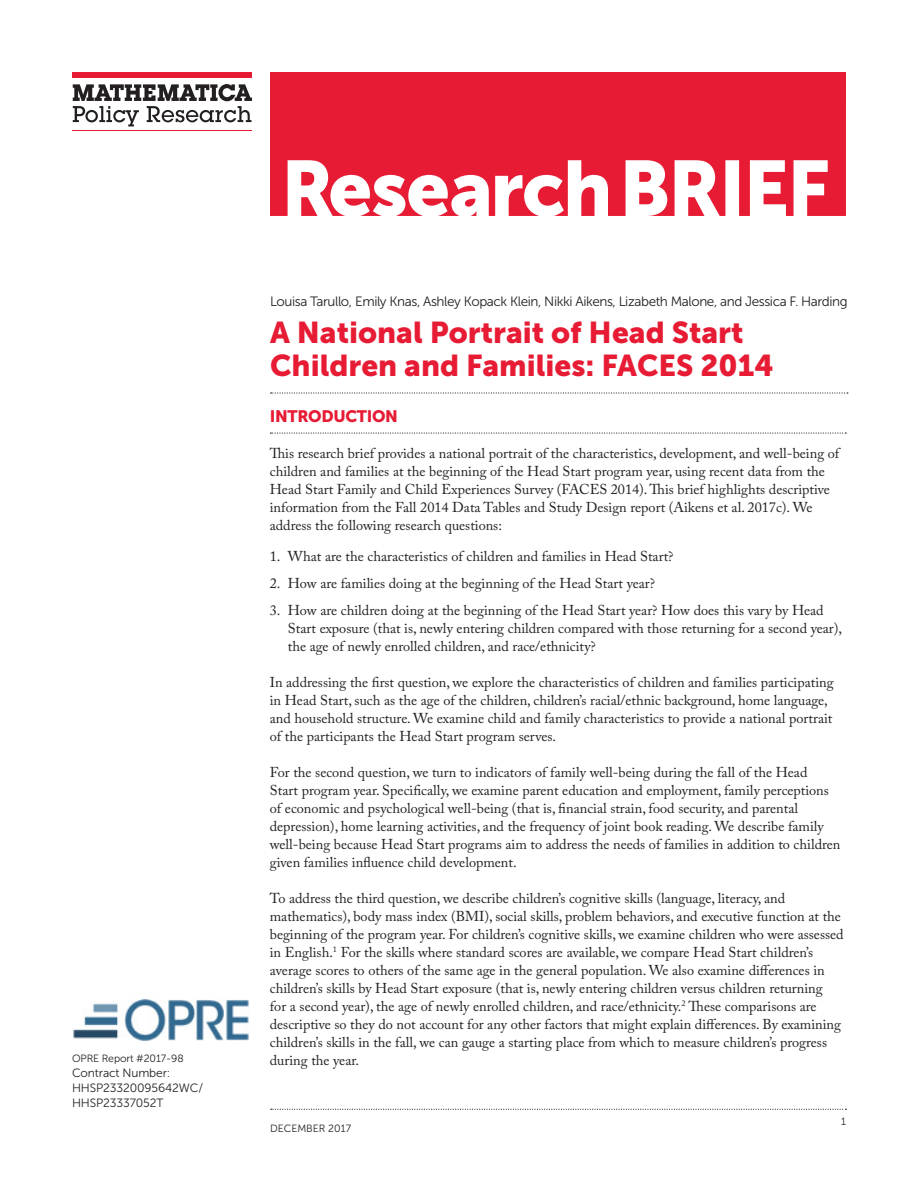
<style>
.page{position:relative;width:918px;height:1188px;background:#fff}
.page>*{position:absolute;margin:0;border:0;box-sizing:border-box;transform-origin:0 0}
.t1{font:30px/33px "Museo Sans 900";color:#e71c34}
.t2{font:16.5px "Museo Sans 900";letter-spacing:-.02em;color:#e71c34}
.t3{font:14.25px/18px "Adobe Caslon Pro";color:#231f20}
.t4{font:13.5px "Museo Sans 300";letter-spacing:-.03em;color:#231f20}
.t5{font:12px/15px "Museo Sans 300";letter-spacing:-.01em;color:#231f20}
.t6{font:10.5px "Museo Sans 300";letter-spacing:-.01em;color:#231f20}
</style>
<div class="page">
<svg style="left:271px;top:1109px;width:575px;height:1px"></svg>
<svg style="left:270px;top:72px;width:576px;height:144px;fill:#e71c34"></svg>
<hr style="left:72px;top:130px;width:180px;height:1px;background:#e71c34">
<div style="left:72px;top:72px;width:179px;height:5px;background:#e71c34"></div>
<svg style="left:73px;top:84px;width:179px;height:42px"></svg>
<svg style="left:270px;top:432px;width:576px;height:2px"></svg>
<svg style="left:271px;top:392px;width:577px;height:2px"></svg>
<img style="left:73px;top:1000px;width:176px;height:40px">
<p class="t6" style="left:72px;top:1053px;width:113px">OPRE Report #2017-98</p>
<p class="t5" style="left:72px;top:1066px;width:133px">Contract Number:<br>HHSP23320095642WC/<br>HHSP23337052T</p>
<p class="t4" style="left:270px;top:294px;width:579px">Louisa Tarullo, Emily Knas, Ashley Kopack Klein, Nikki Aikens, Lizabeth Malone, and Jessica F. Harding</p>
<h1 class="t1" style="left:270px;top:316px;width:505px">A National Portrait of Head Start<br>Children and Families: FACES 2014</h1>
<h2 class="t2" style="left:270px;top:407px;width:130px">INTRODUCTION</h2>
<p class="t3" style="left:270px;top:444px;width:571px">This research brief provides a national portrait of the characteristics, development, and well-being of children and families at the beginning of the Head Start program year, using recent data from the Head Start Family and Child Experiences Survey (FACES 2014). This brief highlights descriptive information from the Fall 2014 Data Tables and Study Design report (Aikens et al. 2017c). We address the following research questions:</p>
<p class="t3" style="left:270px;top:547px;width:405px">1. What are the characteristics of children and families in Head Start?</p>
<p class="t3" style="left:270px;top:574px;width:387px">2. How are families doing at the beginning of the Head Start year?</p>
<p class="t3" style="left:288px;top:601px;width:556px;text-indent:-18px">3. How are children doing at the beginning of the Head Start year? How does this vary by Head<br>Start exposure (that is, newly entering children compared with those returning for a second year), the age of newly enrolled children, and race/ethnicity?</p>
<p class="t3" style="left:270px;top:673px;width:565px">In addressing the first question, we explore the characteristics of children and families participating in Head Start, such as the age of the children, children’s racial/ethnic background, home language, and household structure. We examine child and family characteristics to provide a national portrait of the participants the Head Start program serves.</p>
<p class="t3" style="left:270px;top:763px;width:572px">For the second question, we turn to indicators of family well-being during the fall of the Head<br>Start program year. Specifically, we examine parent education and employment, family perceptions of economic and psychological well-being (that is, financial strain, food security, and parental depression), home learning activities, and the frequency of joint book reading. We describe family well-being because Head Start programs aim to address the needs of families in addition to children given families influence child development.</p>
<p class="t3" style="left:270px;top:889px;width:575px">To address the third question, we describe children’s cognitive skills (language, literacy, and mathematics), body mass index (BMI), social skills, problem behaviors, and executive function at the beginning of the program year. For children’s cognitive skills, we examine children who were assessed in English.<sup>1</sup> For the skills where standard scores are available, we compare Head Start children’s average scores to others of the same age in the general population. We also examine differences in children’s skills by Head Start exposure (that is, newly entering children versus children returning<br>for a second year), the age of newly enrolled children, and race/ethnicity.<sup>2</sup> These comparisons are descriptive so they do not account for any other factors that might explain differences. By examining children’s skills in the fall, we can gauge a starting place from which to measure children’s progress during the year.</p>
<p class="t6" style="left:270px;top:1123px;width:83px">DECEMBER 2017</p>
<p class="t6" style="left:841px;top:1116px;width:6px">1</p>
</div>
